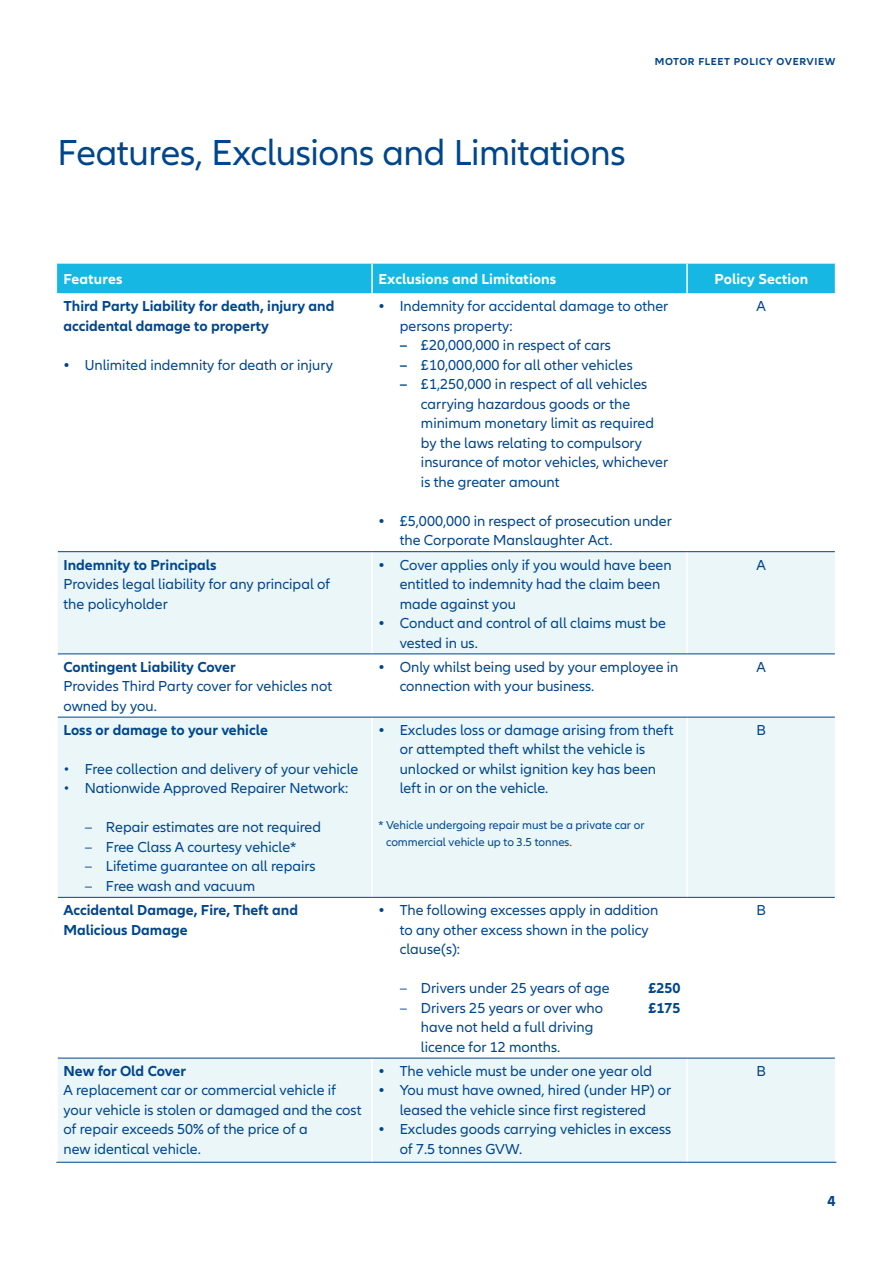
<style>
.page{position:relative;width:893px;height:1263px;background:#fff}
.page>*{position:absolute;margin:0;border:0;box-sizing:border-box;transform-origin:0 0}
.t1{font:37.5px "Allianz Neo";letter-spacing:-.01em;color:#01468c}
.t2{font:15px/19.5px "Allianz Neo";color:#01468c}
.t3{font:700 15px/19.5px "Allianz Neo";color:#01468c}
.Subhead_2_blue_bold{font:700 15px "Allianz Neo";letter-spacing:.005em;color:#fff}
.t4{font:12px/16.5px "Allianz Neo";color:#01468c}
.t5{font:700 10.5px "Allianz Neo";letter-spacing:.06em;color:#01468c}
.s1{font-weight:700}
</style>
<div class="page">
<svg style="left:58px;top:552px;width:777px;height:610px;fill:#eaf6f8"></svg>
<div style="left:57px;top:264px;width:778px;height:29px;background:#16b8e3"></div>
<hr style="left:371px;top:552px;width:2px;height:102px;background:#fff">
<hr style="left:686px;top:552px;width:2px;height:102px;background:#fff">
<hr style="left:371px;top:654px;width:2px;height:63px;background:#fff">
<hr style="left:686px;top:654px;width:2px;height:63px;background:#fff">
<hr style="left:371px;top:717px;width:2px;height:180px;background:#fff">
<hr style="left:686px;top:717px;width:2px;height:180px;background:#fff">
<hr style="left:371px;top:897px;width:2px;height:161px;background:#fff">
<hr style="left:686px;top:897px;width:2px;height:161px;background:#fff">
<hr style="left:371px;top:1058px;width:2px;height:104px;background:#fff">
<hr style="left:686px;top:1058px;width:2px;height:104px;background:#fff">
<hr style="left:58px;top:551px;width:314px;height:1px;background:#01468c">
<hr style="left:372px;top:551px;width:315px;height:1px;background:#01468c">
<hr style="left:687px;top:551px;width:148px;height:1px;background:#01468c">
<hr style="left:58px;top:717px;width:314px;height:1px;background:#01468c">
<hr style="left:372px;top:717px;width:315px;height:1px;background:#01468c">
<hr style="left:687px;top:717px;width:148px;height:1px;background:#01468c">
<hr style="left:58px;top:897px;width:314px;height:1px;background:#01468c">
<hr style="left:372px;top:897px;width:315px;height:1px;background:#01468c">
<hr style="left:687px;top:897px;width:148px;height:1px;background:#01468c">
<hr style="left:58px;top:1058px;width:314px;height:1px;background:#01468c">
<hr style="left:372px;top:1058px;width:315px;height:1px;background:#01468c">
<hr style="left:687px;top:1058px;width:148px;height:1px;background:#01468c">
<hr style="left:56px;top:1162px;width:316px;height:1px;background:#01468c">
<hr style="left:372px;top:1162px;width:315px;height:1px;background:#01468c">
<hr style="left:687px;top:1162px;width:149px;height:1px;background:#01468c">
<hr style="left:58px;top:654px;width:314px;height:1px;background:#01468c">
<hr style="left:372px;top:654px;width:315px;height:1px;background:#01468c">
<hr style="left:687px;top:654px;width:148px;height:1px;background:#01468c">
<p class="t1" style="left:57px;top:132px;width:570px">Features, Exclusions and Limitations</p>
<p class="t5" style="left:655px;top:56px;width:182px">MOTOR FLEET POLICY OVERVIEW</p>
<p class="Subhead_2_blue_bold" style="left:63px;top:271px;width:61px">Features</p>
<p class="Subhead_2_blue_bold" style="left:378px;top:271px;width:179px">Exclusions and Limitations</p>
<p class="Subhead_2_blue_bold" style="left:714px;top:271px;width:95px">Policy Section</p>
<p class="t3" style="left:63px;top:297px;width:272px">Third Party Liability for death, injury and accidental damage to property</p>
<p class="t2" style="left:63px;top:355px;width:271px"><span class="s1">•</span> Unlimited indemnity for death or injury</p>
<p class="t2" style="left:400px;top:297px;width:270px;text-indent:-21px"><span class="s1">•</span> Indemnity for accidental damage to other persons property:</p>
<p class="t2" style="left:400px;top:336px;width:213px"><span class="s1">–</span> £20,000,000 in respect of cars</p>
<p class="t2" style="left:400px;top:355px;width:235px"><span class="s1">–</span> £10,000,000 for all other vehicles</p>
<p class="t2" style="left:421px;top:375px;width:249px;text-indent:-21px"><span class="s1">–</span> £1,250,000 in respect of all vehicles carrying hazardous goods or the minimum monetary limit as required by the laws relating to compulsory insurance of motor vehicles, whichever is the greater amount</p>
<p class="t2" style="left:400px;top:511px;width:274px;text-indent:-21px"><span class="s1">•</span> £5,000,000 in respect of prosecution under the Corporate Manslaughter Act.</p>
<p class="t2" style="left:757px;top:297px;width:11px">A</p>
<p class="t3" style="left:63px;top:555px;width:155px">Indemnity to Principals</p>
<p class="t2" style="left:63px;top:575px;width:268px">Provides legal liability for any principal of the policyholder</p>
<p class="t3" style="left:63px;top:657px;width:174px">Contingent Liability Cover</p>
<p class="t2" style="left:63px;top:677px;width:270px">Provides Third Party cover for vehicles not owned by you.</p>
<p class="t3" style="left:63px;top:720px;width:206px">Loss or damage to your vehicle</p>
<p class="t2" style="left:63px;top:760px;width:296px">• Free collection and delivery of your vehicle</p>
<p class="t2" style="left:63px;top:779px;width:286px">• Nationwide Approved Repairer Network:</p>
<p class="t2" style="left:85px;top:818px;width:238px">– Repair estimates are not required</p>
<p class="t2" style="left:85px;top:838px;width:213px">– Free Class A courtesy vehicle*</p>
<p class="t2" style="left:85px;top:857px;width:232px">– Lifetime guarantee on all repairs</p>
<p class="t2" style="left:85px;top:877px;width:172px">– Free wash and vacuum</p>
<p class="t2" style="left:400px;top:555px;width:273px;text-indent:-21px"><span class="s1">•</span> Cover applies only if you would have been entitled to indemnity had the claim been made against you</p>
<p class="t2" style="left:400px;top:614px;width:268px;text-indent:-21px"><span class="s1">•</span> Conduct and control of all claims must be vested in us.</p>
<p class="t2" style="left:757px;top:555px;width:11px">A</p>
<p class="t2" style="left:400px;top:657px;width:280px;text-indent:-21px"><span class="s1">•</span> Only whilst being used by your employee in connection with your business.</p>
<p class="t2" style="left:757px;top:657px;width:11px">A</p>
<p class="t2" style="left:400px;top:721px;width:275px;text-indent:-21px"><span class="s1">•</span> Excludes loss or damage arising from theft or attempted theft whilst the vehicle is unlocked or whilst ignition key has been left in or on the vehicle.</p>
<p class="t4" style="left:386px;top:817px;width:260px;text-indent:-8px">* Vehicle undergoing repair must be a private car or commercial vehicle up to 3.5 tonnes.</p>
<p class="t2" style="left:757px;top:721px;width:11px">B</p>
<p class="t3" style="left:63px;top:901px;width:236px">Accidental Damage, Fire, Theft and<br>Malicious Damage</p>
<p class="t2" style="left:400px;top:901px;width:260px;text-indent:-21px"><span class="s1">•</span> The following excesses apply in addition to any other excess shown in the policy clause(s):</p>
<p class="t2" style="left:400px;top:979px;width:211px">– Drivers under 25 years of age</p>
<p class="t3" style="left:648px;top:979px;width:34px">£250</p>
<p class="t2" style="left:400px;top:998px;width:205px">– Drivers 25 years or over who</p>
<p class="t3" style="left:648px;top:998px;width:34px">£175</p>
<p class="t2" style="left:421px;top:1018px;width:174px">have not held a full driving licence for 12 months.</p>
<p class="t3" style="left:63px;top:1061px;width:124px">New for Old Cover</p>
<p class="t2" style="left:63px;top:1081px;width:299px">A replacement car or commercial vehicle if your vehicle is stolen or damaged and the cost of repair exceeds 50% of the price of a</p>
<p class="t2" style="left:63px;top:1139px;width:139px">new identical vehicle.</p>
<p class="t2" style="left:378px;top:1061px;width:275px"><span class="s1">•</span> The vehicle must be under one year old</p>
<p class="t2" style="left:378px;top:1081px;width:294px;text-align:center"><span class="s1">•</span> You must have owned, hired (under HP) or leased the vehicle since first registered</p>
<p class="t2" style="left:400px;top:1120px;width:273px;text-indent:-21px"><span class="s1">•</span> Excludes goods carrying vehicles in excess of 7.5 tonnes GVW.</p>
<p class="t2" style="left:757px;top:901px;width:11px">B</p>
<p class="t2" style="left:757px;top:1061px;width:11px">B</p>
<p class="t3" style="left:827px;top:1192px;width:10px">4</p>
</div>
